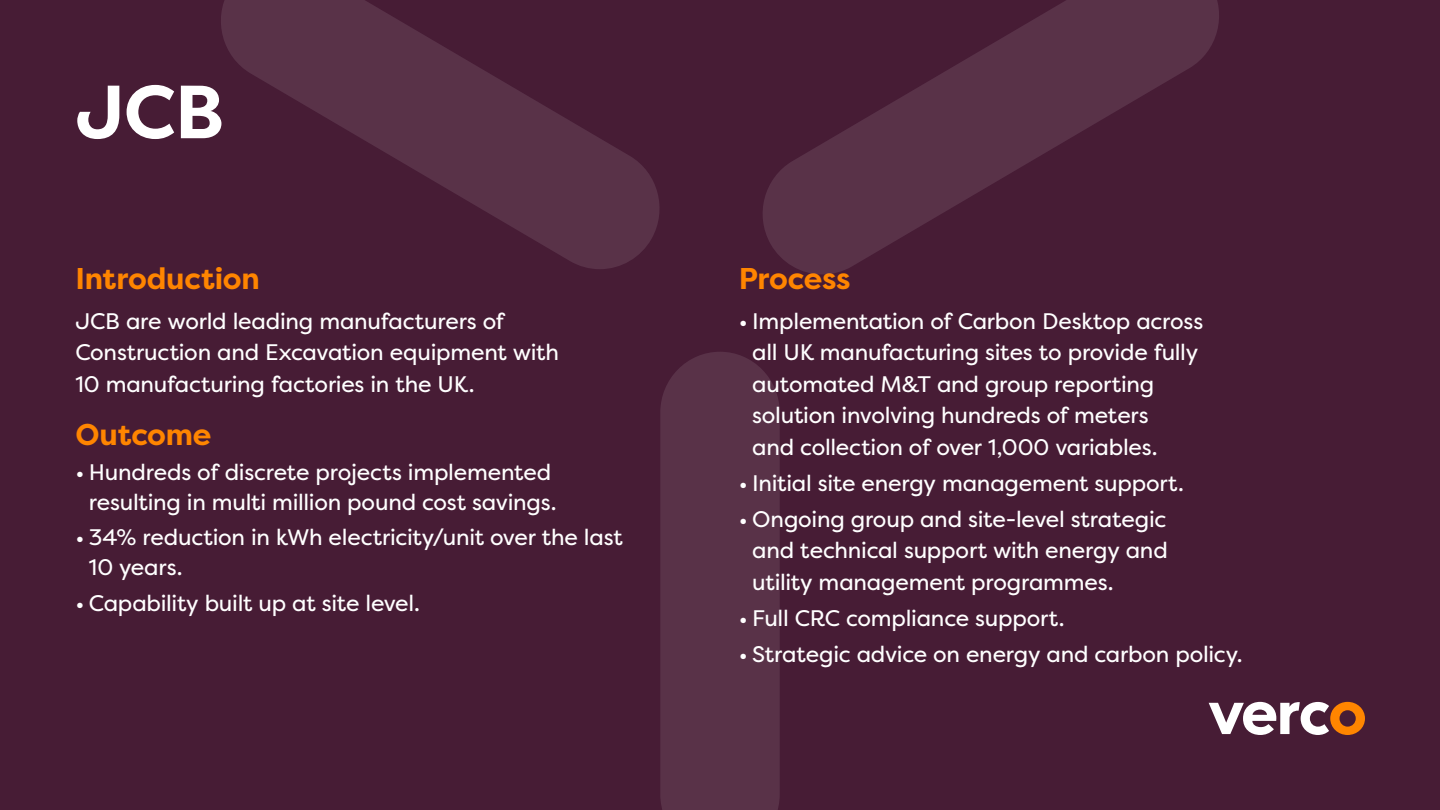
<style>
.page{position:relative;width:1440px;height:810px;background:#471c35}
.page>*{position:absolute;margin:0;border:0;box-sizing:border-box;transform-origin:0 0}
.t1{font:700 75px "Filson Pro";color:#fff}
.t2{font:700 30px "Filson Pro";letter-spacing:-.01em;color:#ff8500}
.t3{font:22.5px/31.5px "Filson Pro";letter-spacing:-.01em;color:#fff}
</style>
<div class="page">
<svg style="left:1209px;top:702px;width:156px;height:33px"></svg>
<div style="left:660px;top:352px;width:120px;height:458px;background:#593248"></div>
<svg style="left:212px;top:0;width:456px;height:269px;background:#4e253d"></svg>
<svg style="left:754px;top:0;width:474px;height:274px;background:#4e253c"></svg>
<h1 class="t1" style="left:75px;top:65px;width:150px">JCB</h1>
<h2 class="t2" style="left:75px;top:260px;width:186px">Introduction</h2>
<p class="t3" style="left:75px;top:305px;width:485px">JCB are world leading manufacturers of<br>Construction and Excavation equipment with<br>10 manufacturing factories in the UK.</p>
<h2 class="t2" style="left:75px;top:415px;width:138px">Outcome</h2>
<p class="t3" style="left:75px;top:457px;width:483px;line-height:30px;text-align:right">• Hundreds of discrete projects implemented resulting in multi million pound cost savings.</p>
<p class="t3" style="left:89px;top:522px;width:536px;line-height:30px;text-indent:-14px">• 34% reduction in kWh electricity/unit over the last<br>10 years.</p>
<p class="t3" style="left:75px;top:587px;width:346px">• Capability built up at site level.</p>
<h2 class="t2" style="left:739px;top:260px;width:113px">Process</h2>
<p class="t3" style="left:752px;top:305px;width:453px;text-indent:-14px">• Implementation of Carbon Desktop across all UK manufacturing sites to provide fully automated M&amp;T and group reporting solution involving hundreds of meters<br>and collection of over 1,000 variables.</p>
<p class="t3" style="left:739px;top:467px;width:447px">• Initial site energy management support.</p>
<p class="t3" style="left:752px;top:503px;width:417px;text-align:justify;text-indent:-14px">• Ongoing group and site-level strategic and technical support with energy and utility management programmes.</p>
<p class="t3" style="left:739px;top:602px;width:327px">• Full CRC compliance support.</p>
<p class="t3" style="left:739px;top:638px;width:505px">• Strategic advice on energy and carbon policy.</p>
</div>
